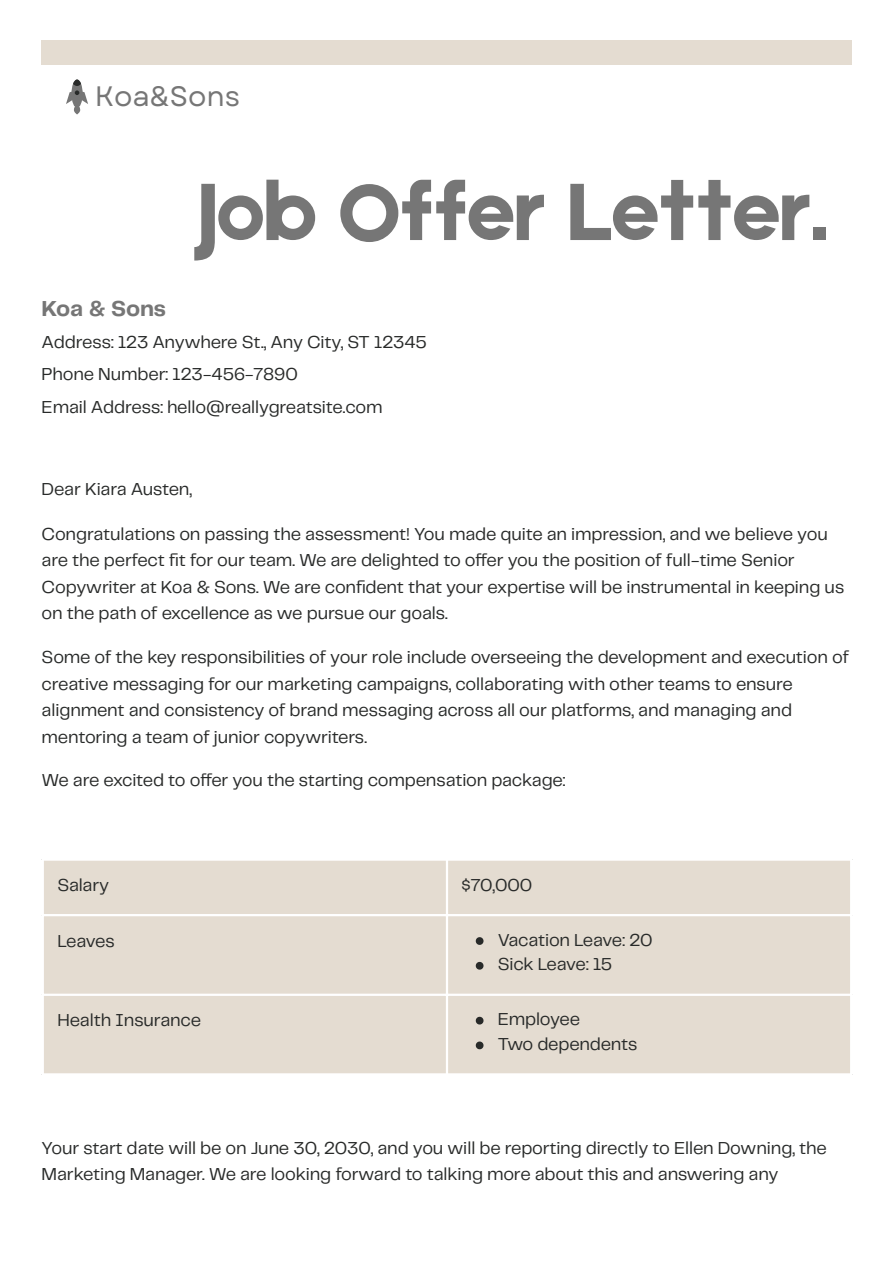
<style>
.page{position:relative;width:894px;height:1263px;background:#fff}
.page>*{position:absolute;margin:0;border:0;box-sizing:border-box;transform-origin:0 0}
.t1{font:86.55px "Etna";color:#767676}
.t2{font:28.05px "Garet";color:#767676}
.t3{font:700 22.5px "Telegraf";letter-spacing:-.01em;color:#767676}
.t4{font:18px/26.2px "Telegraf";letter-spacing:-.01em;color:#282a29}
</style>
<div class="page">
<div style="left:42px;top:40px;width:810px;height:25px;background:#e4dcd1"></div>
<div style="left:74px;top:106px;width:6px;height:7px;background:#767676;border-radius:50%"></div>
<svg style="left:66px;top:80px;width:22px;height:28px"></svg>
<div style="left:44px;top:861px;width:805px;height:212px;background:#e4dcd1"></div>
<svg style="left:475px;top:937px;width:8px;height:8px"></svg>
<svg style="left:475px;top:962px;width:8px;height:8px"></svg>
<svg style="left:475px;top:1017px;width:8px;height:7px"></svg>
<svg style="left:475px;top:1041px;width:8px;height:8px"></svg>
<hr style="left:446px;top:861px;width:2px;height:212px;background:#fff">
<hr style="left:42px;top:914px;width:810px;height:2px;background:#fff">
<hr style="left:42px;top:994px;width:810px;height:2px;background:#fff">
<p class="t2" style="left:95px;top:76px;width:147px">Koa&amp;Sons</p>
<p class="t1" style="left:192px;top:151px;width:637px">Job Offer Letter.</p>
<h1 class="t3" style="left:42px;top:299px;width:126px">Koa &amp; Sons</h1>
<p class="t4" style="left:42px;top:329px;width:386px">Address: 123 Anywhere St., Any City, ST 12345</p>
<p class="t4" style="left:42px;top:362px;width:258px">Phone Number: 123-456-7890</p>
<p class="t4" style="left:42px;top:395px;width:342px">Email Address: hello@reallygreatsite.com</p>
<p class="t4" style="left:42px;top:477px;width:152px">Dear Kiara Austen,</p>
<p class="t4" style="left:42px;top:522px;width:803px">Congratulations on passing the assessment! You made quite an impression, and we believe you are the perfect fit for our team. We are delighted to offer you the position of full-time Senior Copywriter at Koa &amp; Sons. We are confident that your expertise will be instrumental in keeping us on the path of excellence as we pursue our goals.</p>
<p class="t4" style="left:42px;top:644px;width:808px;line-height:26.7px">Some of the key responsibilities of your role include overseeing the development and execution of creative messaging for our marketing campaigns, collaborating with other teams to ensure alignment and consistency of brand messaging across all our platforms, and managing and mentoring a team of junior copywriters.</p>
<p class="t4" style="left:42px;top:768px;width:525px">We are excited to offer you the starting compensation package:</p>
<p class="t4" style="left:57px;top:873px;width:53px">Salary</p>
<p class="t4" style="left:461px;top:873px;width:72px">$70,000</p>
<p class="t4" style="left:57px;top:928px;width:59px">Leaves</p>
<p class="t4" style="left:497px;top:927px;width:156px">Vacation Leave: 20</p>
<p class="t4" style="left:497px;top:952px;width:116px">Sick Leave: 15</p>
<p class="t4" style="left:57px;top:1008px;width:145px">Health Insurance</p>
<p class="t4" style="left:497px;top:1007px;width:84px">Employee</p>
<p class="t4" style="left:497px;top:1032px;width:141px">Two dependents</p>
<p class="t4" style="left:42px;top:1136px;width:786px;line-height:25.8px">Your start date will be on June 30, 2030, and you will be reporting directly to Ellen Downing, the<br>Marketing Manager. We are looking forward to talking more about this and answering any</p>
</div>
